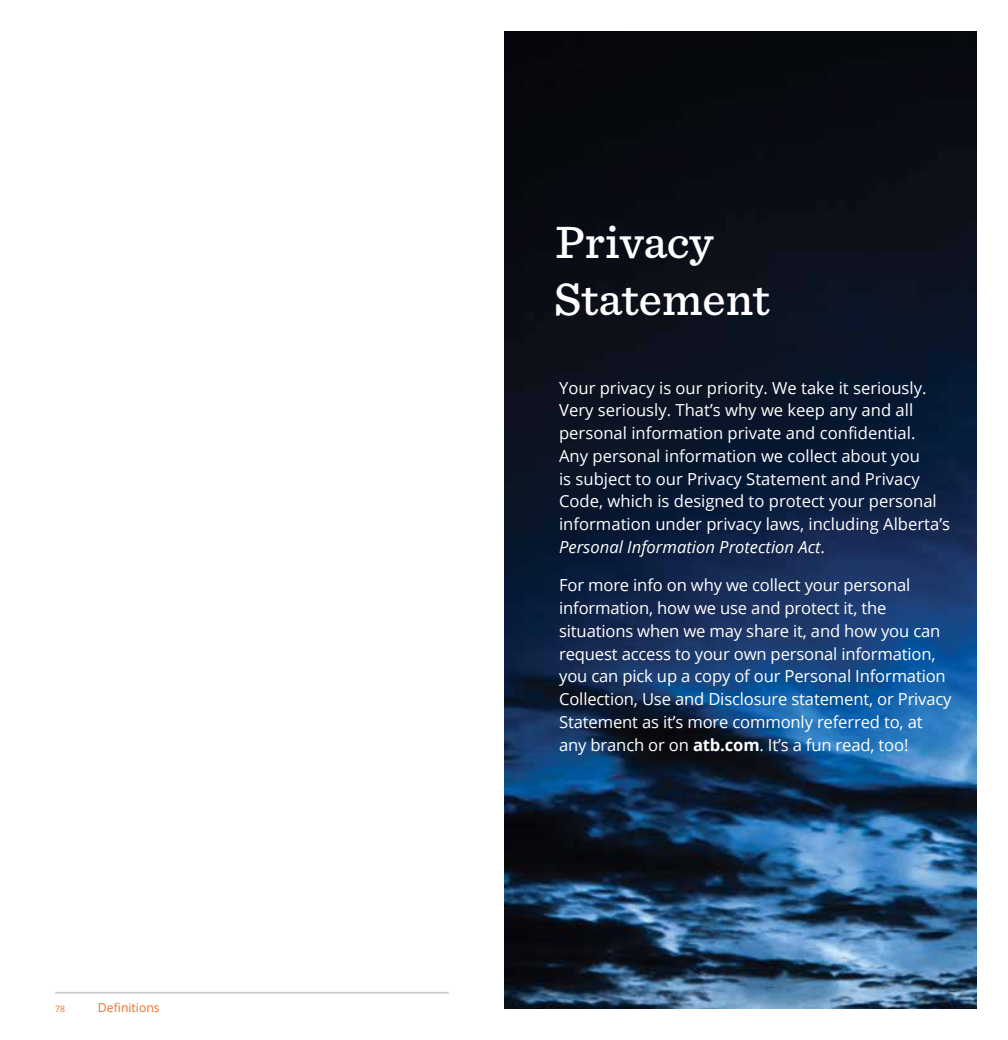
<style>
.page{position:relative;width:1008px;height:1040px;background:#fff}
.page>*{position:absolute;margin:0;border:0;box-sizing:border-box;transform-origin:0 0}
.t1{font:500 47.25px/56.7px "Sentinel";color:#fff}
.t2{font:16.62px/22.8px "Open Sans";letter-spacing:-.01em;color:#fff}
.t3{font:12.25px "Open Sans";color:#f36f21}
.t4{font:8.75px "Open Sans";color:#f36f21}
.s1{font-style:italic}
.s2{font-weight:700}
</style>
<div class="page">
<hr style="left:55px;top:991px;width:394px;height:2px;background:#c6cdd1">
<img style="left:504px;top:32px;width:472px;height:976px">
<p class="t4" style="left:55px;top:1003px;width:12px">78</p>
<p class="t3" style="left:98px;top:999px;width:63px">Definitions</p>
<h1 class="t1" style="left:554px;top:212px;width:218px">Privacy<br>Statement</h1>
<p class="t2" style="left:559px;top:376px;width:393px">Your privacy is our priority. We take it seriously.<br>Very seriously. That’s why we keep any and all personal information private and confidential.<br>Any personal information we collect about you<br>is subject to our Privacy Statement and Privacy Code, which is designed to protect your personal information under privacy laws, including Alberta’s <span class="s1">Personal Information Protection Act</span>.</p>
<p class="t2" style="left:559px;top:573px;width:394px">For more info on why we collect your personal information, how we use and protect it, the situations when we may share it, and how you can request access to your own personal information, you can pick up a copy of our Personal Information Collection, Use and Disclosure statement, or Privacy Statement as it’s more commonly referred to, at any branch or on <span class="s2">atb.com</span>. It’s a fun read, too!</p>
</div>
